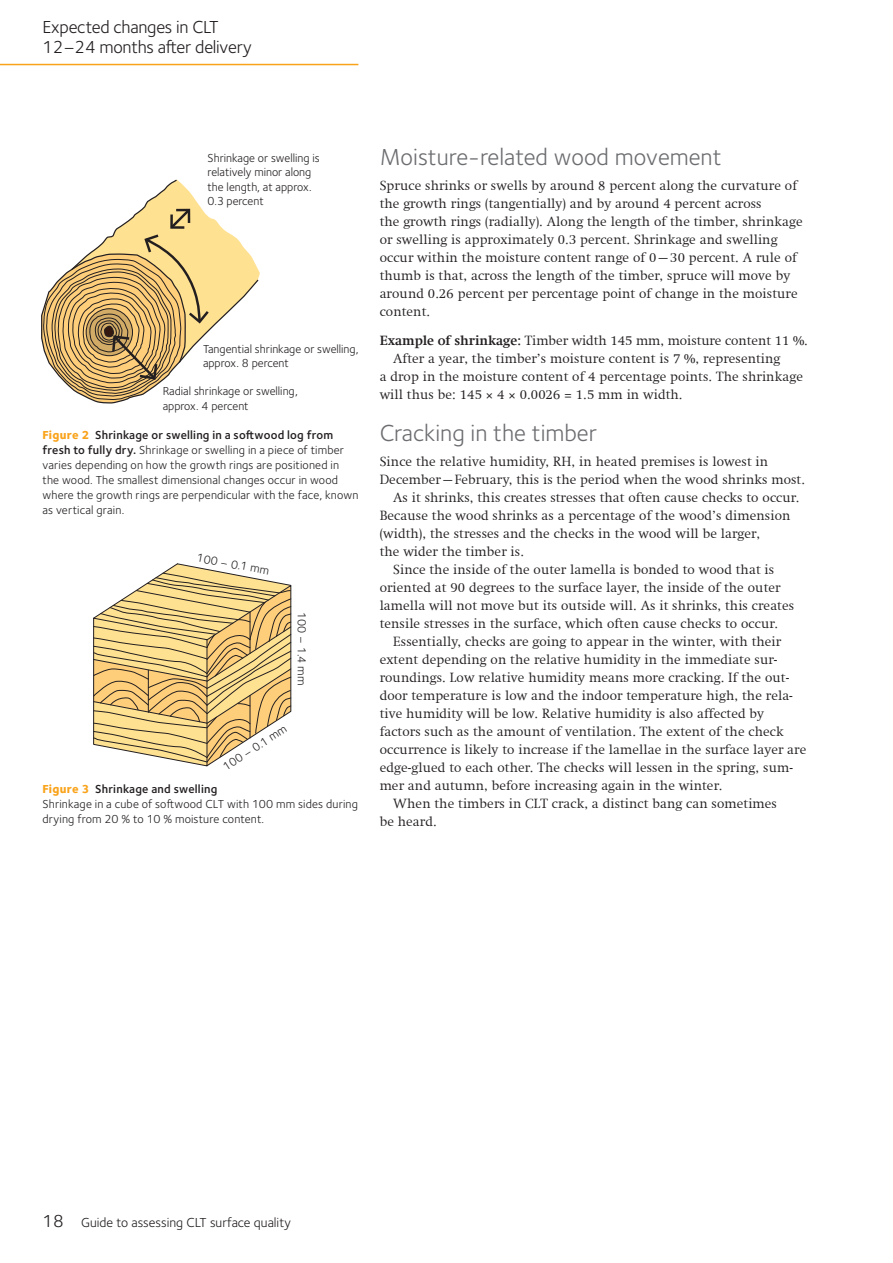
<style>
.page{position:relative;width:893px;height:1263px;background:#fff}
.page>*{position:absolute;margin:0;border:0;box-sizing:border-box;transform-origin:0 0}
.t1{font:24px "Foundry Sterling";color:#6c6d70}
.t2{font:18px/19.5px "Foundry Sterling";letter-spacing:-.015em;color:#231f20}
.t3{font:300 13.5px/18px "Swift Com";letter-spacing:.01em;color:#231f20}
.t4{font:13.5px "Foundry Sterling";color:#231f20}
.t5{font:12px/15px "Foundry Sterling";letter-spacing:.005em;color:#231f20}
.s1{font-weight:800;color:#f9a31b}
.s2{font-weight:600}
.s3{font-weight:700}
.s4{font-size:18px}
</style>
<div class="page">
<hr style="left:0;top:64px;width:358px;height:1px;background:#f9a31b">
<svg style="left:93px;top:563px;width:199px;height:204px"></svg>
<svg style="left:41px;top:179px;width:219px;height:225px"></svg>
<h2 class="t2" style="left:43px;top:18px;width:211px">Expected changes in CLT<br>12–24 months after delivery</h2>
<p class="t5" style="left:208px;top:151px;width:114px;line-height:14.4px">Shrinkage or swelling is relatively minor along the length, at approx.<br>0.3 percent</p>
<p class="t5" style="left:203px;top:342px;width:157px;line-height:14.4px">Tangential shrinkage or swelling, approx. 8 percent</p>
<p class="t5" style="left:163px;top:384px;width:137px;line-height:14.4px">Radial shrinkage or swelling, approx. 4 percent</p>
<p class="t5" style="left:43px;top:428px;width:317px"><span class="s1">Figure 2</span> <span class="s2">Shrinkage or swelling in a softwood log from fresh to fully dry.</span> Shrinkage or swelling in a piece of timber varies depending on how the growth rings are positioned in the wood. The smallest dimensional changes occur in wood where the growth rings are perpendicular with the face, known as vertical grain.</p>
<p class="t5" style="left:198px;top:550px;width:75px;rotate:10deg">100 – 0.1 mm</p>
<p class="t5" style="left:309px;top:612px;width:75px;rotate:90deg">100 – 1.4 mm</p>
<p class="t5" style="left:220px;top:761px;width:75px;rotate:-33deg">100 – 0.1 mm</p>
<p class="t5" style="left:43px;top:782px;width:317px"><span class="s1">Figure 3</span> <span class="s2">Shrinkage and swelling<br></span>Shrinkage in a cube of softwood CLT with 100 mm sides during drying from 20 % to 10 % moisture content.</p>
<h1 class="t1" style="left:380px;top:143px;width:343px">Moisture-related wood movement</h1>
<p class="t3" style="left:380px;top:177px;width:424px">Spruce shrinks or swells by around 8 percent along the curvature of the growth rings (tangentially) and by around 4 percent across<br>the growth rings (radially). Along the length of the timber, shrinkage or swelling is approximately 0.3 percent. Shrinkage and swelling occur within the moisture content range of 0–30 percent. A rule of thumb is that, across the length of the timber, spruce will move by around 0.26 percent per percentage point of change in the moisture content.</p>
<p class="t3" style="left:380px;top:331px;width:430px"><span class="s3">Example of shrinkage:</span> Timber width 145 mm, moisture content 11 %.</p>
<p class="t3" style="left:393px;top:349px;width:389px">After a year, the timber’s moisture content is 7 %, representing</p>
<p class="t3" style="left:380px;top:367px;width:425px">a drop in the moisture content of 4 percentage points. The shrinkage</p>
<p class="t3" style="left:380px;top:385px;width:304px">will thus be: 145 × 4 × 0.0026 = 1.5 mm in width.</p>
<h1 class="t1" style="left:380px;top:419px;width:219px">Cracking in the timber</h1>
<p class="t3" style="left:380px;top:453px;width:390px">Since the relative humidity, RH, in heated premises is lowest in</p>
<p class="t3" style="left:380px;top:471px;width:427px">December–February, this is the period when the wood shrinks most.</p>
<p class="t3" style="left:393px;top:489px;width:408px">As it shrinks, this creates stresses that often cause checks to occur.</p>
<p class="t3" style="left:380px;top:507px;width:412px">Because the wood shrinks as a percentage of the wood’s dimension</p>
<p class="t3" style="left:380px;top:525px;width:382px">(width), the stresses and the checks in the wood will be larger,</p>
<p class="t3" style="left:380px;top:543px;width:146px">the wider the timber is.</p>
<p class="t3" style="left:393px;top:561px;width:382px">Since the inside of the outer lamella is bonded to wood that is</p>
<p class="t3" style="left:380px;top:579px;width:402px">oriented at 90 degrees to the surface layer, the inside of the outer</p>
<p class="t3" style="left:380px;top:597px;width:416px">lamella will not move but its outside will. As it shrinks, this creates</p>
<p class="t3" style="left:380px;top:615px;width:400px">tensile stresses in the surface, which often cause checks to occur.</p>
<p class="t3" style="left:393px;top:633px;width:390px">Essentially, checks are going to appear in the winter, with their</p>
<p class="t3" style="left:380px;top:651px;width:399px">extent depending on the relative humidity in the immediate sur-</p>
<p class="t3" style="left:380px;top:669px;width:411px">roundings. Low relative humidity means more cracking. If the out-</p>
<p class="t3" style="left:380px;top:687px;width:415px">door temperature is low and the indoor temperature high, the rela-</p>
<p class="t3" style="left:380px;top:705px;width:386px">tive humidity will be low. Relative humidity is also affected by</p>
<p class="t3" style="left:380px;top:723px;width:405px">factors such as the amount of ventilation. The extent of the check</p>
<p class="t3" style="left:380px;top:741px;width:428px">occurrence is likely to increase if the lamellae in the surface layer are</p>
<p class="t3" style="left:380px;top:759px;width:415px">edge-glued to each other. The checks will lessen in the spring, sum-</p>
<p class="t3" style="left:380px;top:777px;width:344px">mer and autumn, before increasing again in the winter.</p>
<p class="t3" style="left:393px;top:795px;width:385px">When the timbers in CLT crack, a distinct bang can sometimes</p>
<p class="t3" style="left:380px;top:813px;width:59px">be heard.</p>
<p class="t4" style="left:43px;top:1215px;width:250px"><span class="s4">18</span> Guide to assessing CLT surface quality</p>
</div>
